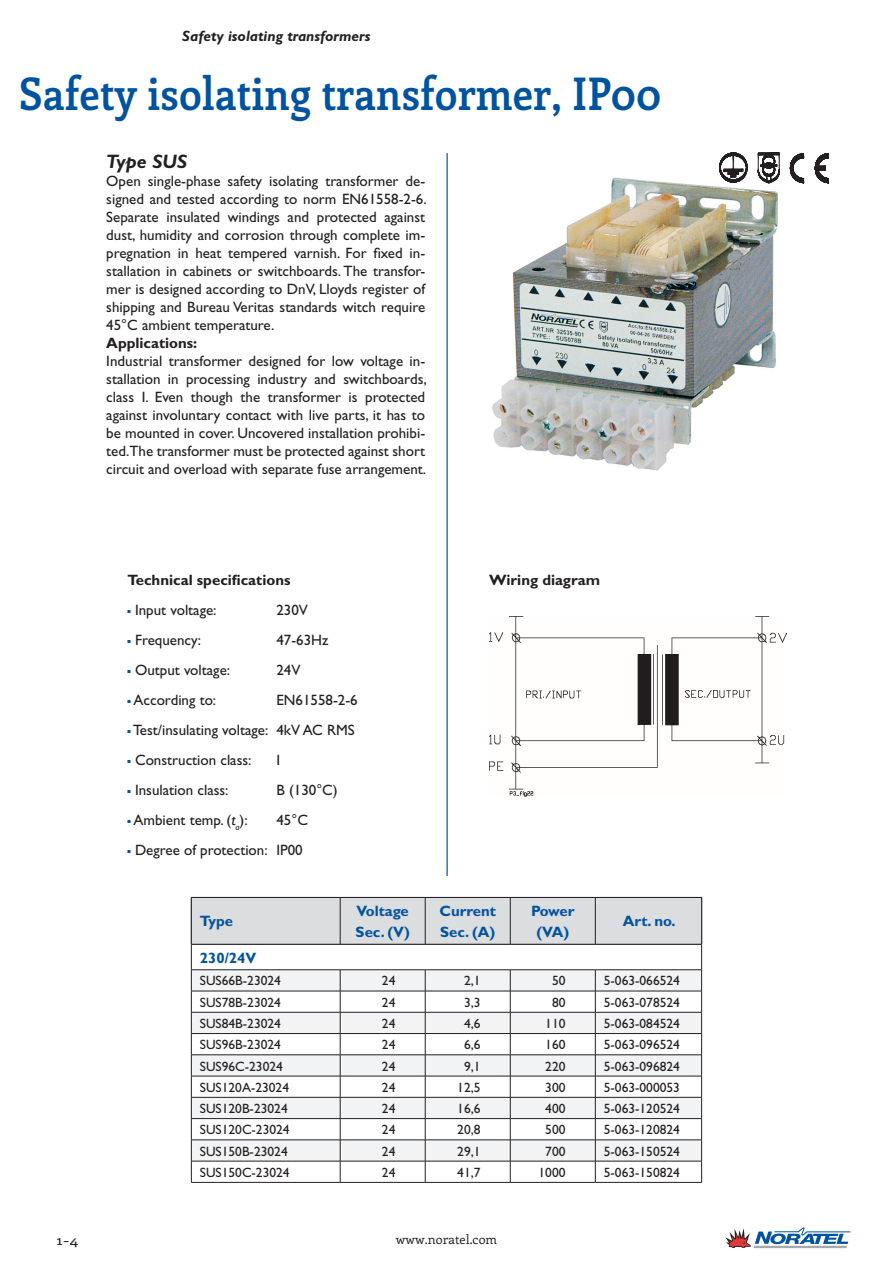
<style>
.page{position:relative;width:893px;height:1263px;background:#fff}
.page>*{position:absolute;margin:0;border:0;box-sizing:border-box;transform-origin:0 0}
.Hovedtittel{font:700 45px "Enriqueta";color:#0153a0;scale:.9 1}
.Mellomtittel{font:italic 700 19.5px "Gill Sans";color:#231f20}
.Brødtekst{font:15px/18px "Gill Sans";color:#231f20;text-align:justify}
.Teknisk_tekst{font:15px/30px "Gill Sans";color:#231f20}
.Teknisk_overskrift{font:700 15px "Gill Sans";color:#0153a0}
.Teknisk_overskrift-2{font:700 15px "Gill Sans";color:#231f20}
.Produktgruppe{font:italic 700 15px "Gill Sans";color:#231f20}
.Bruksområde{font:700 15px "Gill Sans";color:#231f20}
.SU_tab{font:700 15px "Gill Sans";color:#0153a0}
.Typetekst{font:13.5px "Gill Sans";color:#231f20}
.SU_tab-2{font:13.5px "Gill Sans";color:#231f20}
.t1{font:13.5px "Enriqueta";color:#231f20;scale:1.3 1}
.Varelinje_høyrejuste{font:13.5px "Gill Sans";color:#231f20}
.t2{font:12.75px "Enriqueta";color:#231f20}
.s1{font-style:italic}
</style>
<div class="page">
<img style="left:492px;top:170px;width:286px;height:301px">
<img style="left:489px;top:617px;width:298px;height:180px">
<hr style="left:191px;top:1182px;width:149px;height:1px;background:#231f20">
<hr style="left:340px;top:1182px;width:85px;height:1px;background:#231f20">
<hr style="left:425px;top:1182px;width:85px;height:1px;background:#231f20">
<hr style="left:510px;top:1182px;width:85px;height:1px;background:#231f20">
<hr style="left:595px;top:1182px;width:107px;height:1px;background:#231f20">
<hr style="left:446px;top:153px;width:2px;height:723px;background:#0153a0">
<svg style="left:719px;top:153px;width:28px;height:29px"></svg>
<svg style="left:758px;top:153px;width:22px;height:30px"></svg>
<svg style="left:790px;top:154px;width:39px;height:29px"></svg>
<svg style="left:725px;top:1228px;width:125px;height:20px"></svg>
<svg style="left:191px;top:898px;width:511px;height:284px"></svg>
<hr style="left:340px;top:897px;width:85px;height:1px;background:#231f20">
<hr style="left:425px;top:897px;width:85px;height:1px;background:#231f20">
<hr style="left:510px;top:897px;width:85px;height:1px;background:#231f20">
<hr style="left:595px;top:897px;width:107px;height:1px;background:#231f20">
<hr style="left:340px;top:944px;width:85px;height:1px;background:#231f20">
<hr style="left:425px;top:944px;width:85px;height:1px;background:#231f20">
<hr style="left:510px;top:944px;width:85px;height:1px;background:#231f20">
<hr style="left:595px;top:944px;width:107px;height:1px;background:#231f20">
<hr style="left:191px;top:897px;width:149px;height:1px;background:#231f20">
<hr style="left:191px;top:898px;width:1px;height:46px;background:#231f20">
<hr style="left:340px;top:898px;width:1px;height:46px;background:#231f20">
<hr style="left:191px;top:944px;width:149px;height:1px;background:#231f20">
<hr style="left:425px;top:898px;width:1px;height:46px;background:#231f20">
<hr style="left:510px;top:898px;width:1px;height:46px;background:#231f20">
<hr style="left:595px;top:898px;width:1px;height:46px;background:#231f20">
<hr style="left:701px;top:898px;width:1px;height:46px;background:#231f20">
<p class="Produktgruppe" style="left:182px;top:27px;width:190px">Safety isolating transformers</p>
<p class="Hovedtittel" style="left:19px;top:61px;width:715px">Safety isolating transformer, IP00</p>
<p class="Mellomtittel" style="left:106px;top:150px;width:82px">Type SUS</p>
<p class="Brødtekst" style="left:106px;top:172px;width:322px">Open single-phase safety isolating transformer de&shy;signed and tested according to norm EN61558-2-6.<br>Separate insulated windings and protected against dust, humidity and corrosion through complete im&shy;pregnation in heat tempered varnish. For fixed in&shy;stallation in cabinets or switchboards. The transfor&shy;mer is designed according to DnV, Lloyds register of shipping and Bureau Veritas standards witch require 45°C ambient temperature.</p>
<p class="Bruksområde" style="left:106px;top:334px;width:93px">Applications:</p>
<p class="Brødtekst" style="left:106px;top:352px;width:322px">Industrial transformer designed for low voltage in&shy;stallation in processing industry and switchboards, class I. Even though the transformer is protected against involuntary contact with live parts, it has to be mounted in cover. Uncovered installation prohibi&shy;ted.The transformer must be protected against short circuit and overload with separate fuse arrangement.</p>
<p class="Teknisk_overskrift-2" style="left:128px;top:571px;width:164px">Technical specifications</p>
<p class="Teknisk_tekst" style="left:128px;top:595px;width:91px"><sup>■</sup> Input voltage:</p>
<p class="Teknisk_tekst" style="left:128px;top:625px;width:75px"><sup>■</sup> Frequency:</p>
<p class="Teknisk_tekst" style="left:128px;top:655px;width:104px"><sup>■</sup> Output voltage:</p>
<p class="Teknisk_tekst" style="left:128px;top:685px;width:90px"><sup>■</sup> According to:</p>
<p class="Teknisk_tekst" style="left:128px;top:715px;width:142px"><sup>■</sup> Test/insulating voltage:</p>
<p class="Teknisk_tekst" style="left:128px;top:745px;width:125px"><sup>■</sup> Construction class:</p>
<p class="Teknisk_tekst" style="left:128px;top:775px;width:103px"><sup>■</sup> Insulation class:</p>
<p class="Teknisk_tekst" style="left:128px;top:805px;width:122px"><sup>■</sup> Ambient temp. (<span class="s1">t</span><sub>a</sub>):</p>
<p class="Teknisk_tekst" style="left:128px;top:835px;width:142px"><sup>■</sup> Degree of protection:</p>
<p class="Teknisk_tekst" style="left:276px;top:595px;width:54px">230V<br>47-63Hz</p>
<p class="Teknisk_tekst" style="left:276px;top:655px;width:26px">24V</p>
<p class="Teknisk_tekst" style="left:276px;top:685px;width:83px">EN61558-2-6</p>
<p class="Teknisk_tekst" style="left:276px;top:715px;width:80px">4kV AC RMS</p>
<p class="Teknisk_tekst" style="left:276px;top:745px;width:5px">I</p>
<p class="Teknisk_tekst" style="left:276px;top:775px;width:63px">B (130°C)</p>
<p class="Teknisk_tekst" style="left:276px;top:805px;width:33px">45°C</p>
<p class="Teknisk_tekst" style="left:276px;top:835px;width:28px">IP00</p>
<p class="Teknisk_overskrift" style="left:200px;top:912px;width:35px">Type</p>
<p class="Teknisk_overskrift" style="left:357px;top:902px;width:54px">Voltage</p>
<p class="Teknisk_overskrift" style="left:356px;top:923px;width:56px">Sec. (V)</p>
<p class="Teknisk_overskrift-2" style="left:489px;top:571px;width:113px">Wiring diagram</p>
<p class="Teknisk_overskrift" style="left:440px;top:902px;width:58px">Current</p>
<p class="Teknisk_overskrift" style="left:440px;top:923px;width:57px">Sec. (A)</p>
<p class="Teknisk_overskrift" style="left:531px;top:902px;width:45px">Power</p>
<p class="Teknisk_overskrift" style="left:536px;top:923px;width:34px">(VA)</p>
<p class="Teknisk_overskrift" style="left:623px;top:912px;width:54px">Art. no.</p>
<p class="t1" style="left:56px;top:1230px;width:19px">1-4</p>
<p class="SU_tab" style="left:200px;top:949px;width:58px">230/24V</p>
<p class="Typetekst" style="left:200px;top:973px;width:83px">SUS66B-23024</p>
<p class="SU_tab-2" style="left:382px;top:973px;width:15px">24</p>
<p class="SU_tab-2" style="left:464px;top:973px;width:18px">2,1</p>
<p class="Varelinje_høyrejuste" style="left:552px;top:973px;width:15px">50</p>
<p class="Typetekst" style="left:604px;top:973px;width:78px">5-063-066524</p>
<p class="Typetekst" style="left:200px;top:994px;width:83px">SUS78B-23024</p>
<p class="SU_tab-2" style="left:382px;top:994px;width:15px">24</p>
<p class="SU_tab-2" style="left:464px;top:994px;width:18px">3,3</p>
<p class="SU_tab-2" style="left:552px;top:994px;width:15px">80</p>
<p class="Typetekst" style="left:604px;top:994px;width:78px">5-063-078524</p>
<p class="Typetekst" style="left:200px;top:1016px;width:83px">SUS84B-23024</p>
<p class="SU_tab-2" style="left:382px;top:1016px;width:15px">24</p>
<p class="SU_tab-2" style="left:464px;top:1016px;width:18px">4,6</p>
<p class="SU_tab-2" style="left:545px;top:1016px;width:22px">110</p>
<p class="Typetekst" style="left:604px;top:1016px;width:78px">5-063-084524</p>
<p class="Typetekst" style="left:200px;top:1037px;width:83px">SUS96B-23024</p>
<p class="SU_tab-2" style="left:382px;top:1037px;width:15px">24</p>
<p class="SU_tab-2" style="left:464px;top:1037px;width:18px">6,6</p>
<p class="SU_tab-2" style="left:545px;top:1037px;width:22px">160</p>
<p class="Typetekst" style="left:604px;top:1037px;width:78px">5-063-096524</p>
<p class="Typetekst" style="left:200px;top:1058px;width:85px">SUS96C-23024</p>
<p class="SU_tab-2" style="left:382px;top:1058px;width:15px">24</p>
<p class="SU_tab-2" style="left:464px;top:1058px;width:18px">9,1</p>
<p class="SU_tab-2" style="left:545px;top:1058px;width:22px">220</p>
<p class="Typetekst" style="left:604px;top:1058px;width:78px">5-063-096824</p>
<p class="Typetekst" style="left:200px;top:1079px;width:91px">SUS120A-23024</p>
<p class="SU_tab-2" style="left:382px;top:1079px;width:15px">24</p>
<p class="SU_tab-2" style="left:457px;top:1079px;width:25px">12,5</p>
<p class="SU_tab-2" style="left:545px;top:1079px;width:22px">300</p>
<p class="Typetekst" style="left:604px;top:1079px;width:78px">5-063-000053</p>
<p class="Typetekst" style="left:200px;top:1101px;width:89px">SUS120B-23024</p>
<p class="SU_tab-2" style="left:382px;top:1101px;width:15px">24</p>
<p class="SU_tab-2" style="left:457px;top:1101px;width:25px">16,6</p>
<p class="SU_tab-2" style="left:545px;top:1101px;width:22px">400</p>
<p class="Typetekst" style="left:604px;top:1101px;width:78px">5-063-120524</p>
<p class="Typetekst" style="left:200px;top:1122px;width:91px">SUS120C-23024</p>
<p class="SU_tab-2" style="left:382px;top:1122px;width:15px">24</p>
<p class="SU_tab-2" style="left:457px;top:1122px;width:25px">20,8</p>
<p class="SU_tab-2" style="left:545px;top:1122px;width:22px">500</p>
<p class="Typetekst" style="left:604px;top:1122px;width:78px">5-063-120824</p>
<p class="Typetekst" style="left:200px;top:1143px;width:89px">SUS150B-23024</p>
<p class="SU_tab-2" style="left:382px;top:1143px;width:15px">24</p>
<p class="SU_tab-2" style="left:457px;top:1143px;width:25px">29,1</p>
<p class="SU_tab-2" style="left:545px;top:1143px;width:22px">700</p>
<p class="Typetekst" style="left:604px;top:1143px;width:78px">5-063-150524</p>
<p class="Typetekst" style="left:200px;top:1164px;width:91px">SUS150C-23024</p>
<p class="SU_tab-2" style="left:382px;top:1164px;width:15px">24</p>
<p class="SU_tab-2" style="left:457px;top:1164px;width:25px">41,7</p>
<p class="SU_tab-2" style="left:539px;top:1164px;width:28px">1000</p>
<p class="Typetekst" style="left:604px;top:1164px;width:78px">5-063-150824</p>
<p class="t2" style="left:396px;top:1230px;width:103px">www.noratel.com</p>
</div>
